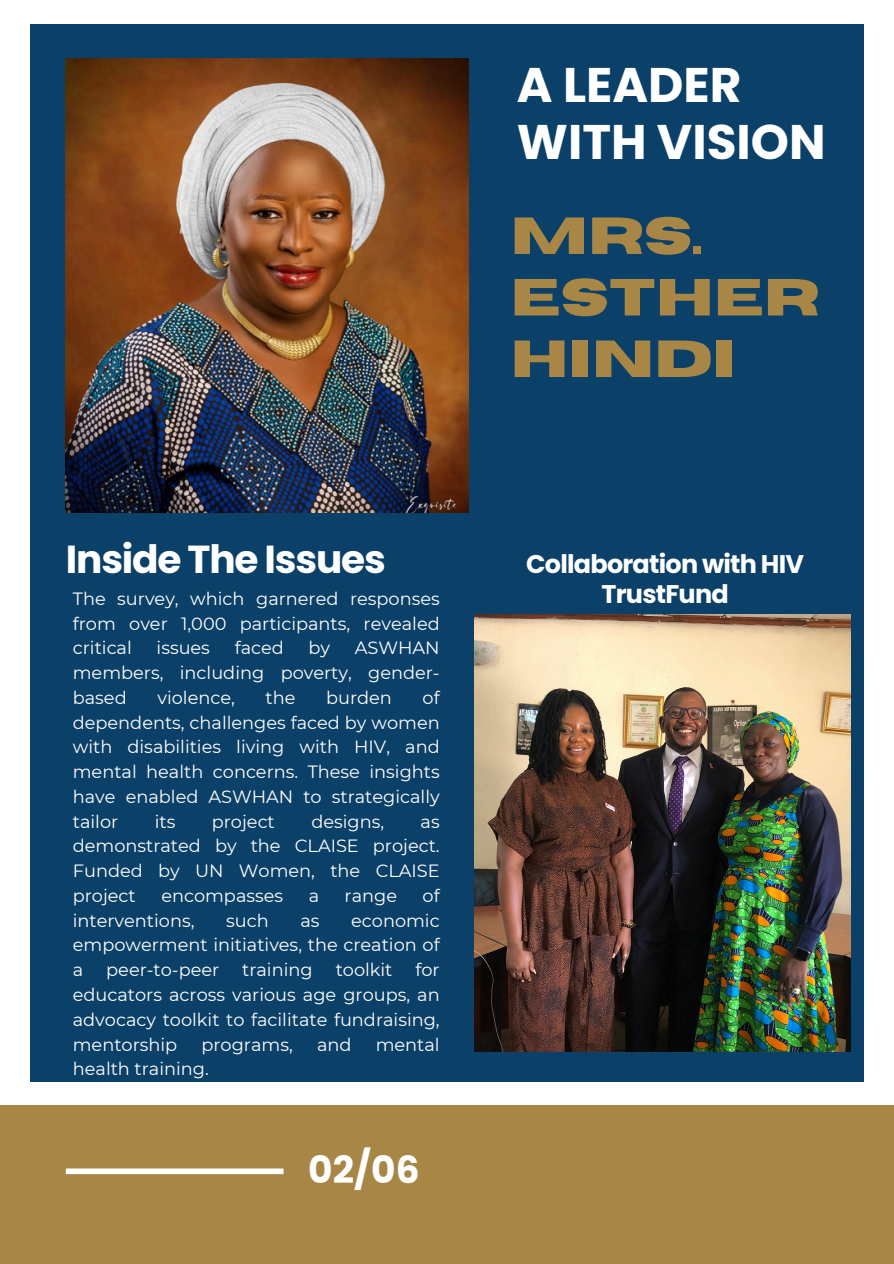
<style>
.page{position:relative;width:894px;height:1264px;background:#fff}
.page>*{position:absolute;margin:0;border:0;box-sizing:border-box;transform-origin:0 0}
.t1{font:700 52.05px/61.5px "Horizon";color:#a88746}
.t2{font:700 48.6px/57.3px "Poppins";color:#fff}
.t3{font:700 39px "Poppins";letter-spacing:-.03em;color:#fff}
.t4{font:700 37.5px "Poppins";color:#fff}
.t5{font:700 25.5px/30.3px "Poppins";letter-spacing:-.03em;color:#fff;text-align:center}
.t6{font:17.7px/24.8px "Montserrat";color:#fff;text-align:justify}
</style>
<div class="page">
<div style="left:0;top:1104px;width:893px;height:159px;background:#a88746"></div>
<div style="left:31px;top:24px;width:832px;height:1057px;background:#0b4068"></div>
<div style="left:66px;top:1168px;width:217px;height:6px;background:#fff"></div>
<img style="left:66px;top:58px;width:403px;height:455px">
<img style="left:474px;top:614px;width:376px;height:437px">
<h1 class="t3" style="left:66px;top:532px;width:321px">Inside The Issues</h1>
<h5 class="t6" style="left:73px;top:586px;width:368px">The survey, which garnered responses from over 1,000 participants, revealed critical</h5>
<h5 class="t6" style="left:156px;top:635px;width:55px">issues</h5>
<h5 class="t6" style="left:234px;top:635px;width:51px">faced</h5>
<h5 class="t6" style="left:308px;top:635px;width:23px">by</h5>
<h5 class="t6" style="left:73px;top:635px;width:368px;text-indent:282px">ASWHAN members, including poverty, gender&shy;based</h5>
<h5 class="t6" style="left:73px;top:685px;width:368px;text-indent:349px">of dependents, challenges faced by women with disabilities living with HIV, and mental health concerns. These insights have enabled ASWHAN to strategically tailor</h5>
<h5 class="t6" style="left:157px;top:685px;width:79px">violence,</h5>
<h5 class="t6" style="left:265px;top:685px;width:31px">the</h5>
<h5 class="t6" style="left:326px;top:685px;width:67px">burden</h5>
<h5 class="t6" style="left:155px;top:809px;width:22px">its</h5>
<h5 class="t6" style="left:212px;top:809px;width:64px">project</h5>
<h5 class="t6" style="left:311px;top:809px;width:74px">designs,</h5>
<h5 class="t6" style="left:73px;top:809px;width:368px;text-indent:347px">as demonstrated by the CLAISE project.<br>Funded by UN Women, the CLAISE project</h5>
<h5 class="t6" style="left:161px;top:883px;width:123px">encompasses</h5>
<h5 class="t6" style="left:308px;top:883px;width:12px">a</h5>
<h5 class="t6" style="left:344px;top:883px;width:54px">range</h5>
<h5 class="t6" style="left:422px;top:883px;width:19px">of</h5>
<h5 class="t6" style="left:73px;top:908px;width:123px">interventions,</h5>
<h5 class="t6" style="left:226px;top:908px;width:44px">such</h5>
<h5 class="t6" style="left:300px;top:908px;width:21px">as</h5>
<h5 class="t6" style="left:73px;top:908px;width:368px;text-indent:278px">economic empowerment initiatives, the creation of a</h5>
<h5 class="t6" style="left:73px;top:957px;width:368px;text-indent:342px">for educators across various age groups, an advocacy toolkit to facilitate fundraising, mentorship</h5>
<h5 class="t6" style="left:106px;top:957px;width:114px">peer-to-peer</h5>
<h5 class="t6" style="left:242px;top:957px;width:72px">training</h5>
<h5 class="t6" style="left:335px;top:957px;width:58px">toolkit</h5>
<h5 class="t6" style="left:201px;top:1031px;width:93px">programs,</h5>
<h5 class="t6" style="left:317px;top:1031px;width:36px">and</h5>
<h5 class="t6" style="left:375px;top:1031px;width:65px">mental</h5>
<h5 class="t6" style="left:73px;top:1056px;width:137px">health training.</h5>
<h2 class="t4" style="left:308px;top:1143px;width:113px">02/06</h2>
<h4 class="t2" style="left:516px;top:56px;width:310px">A LEADER<br>WITH VISION</h4>
<p class="t1" style="left:510px;top:207px;width:310px">MRS.<br>ESTHER<br>HINDI</p>
<h3 class="t5" style="left:526px;top:549px;width:279px">Collaboration with HIV<br>TrustFund</h3>
</div>
